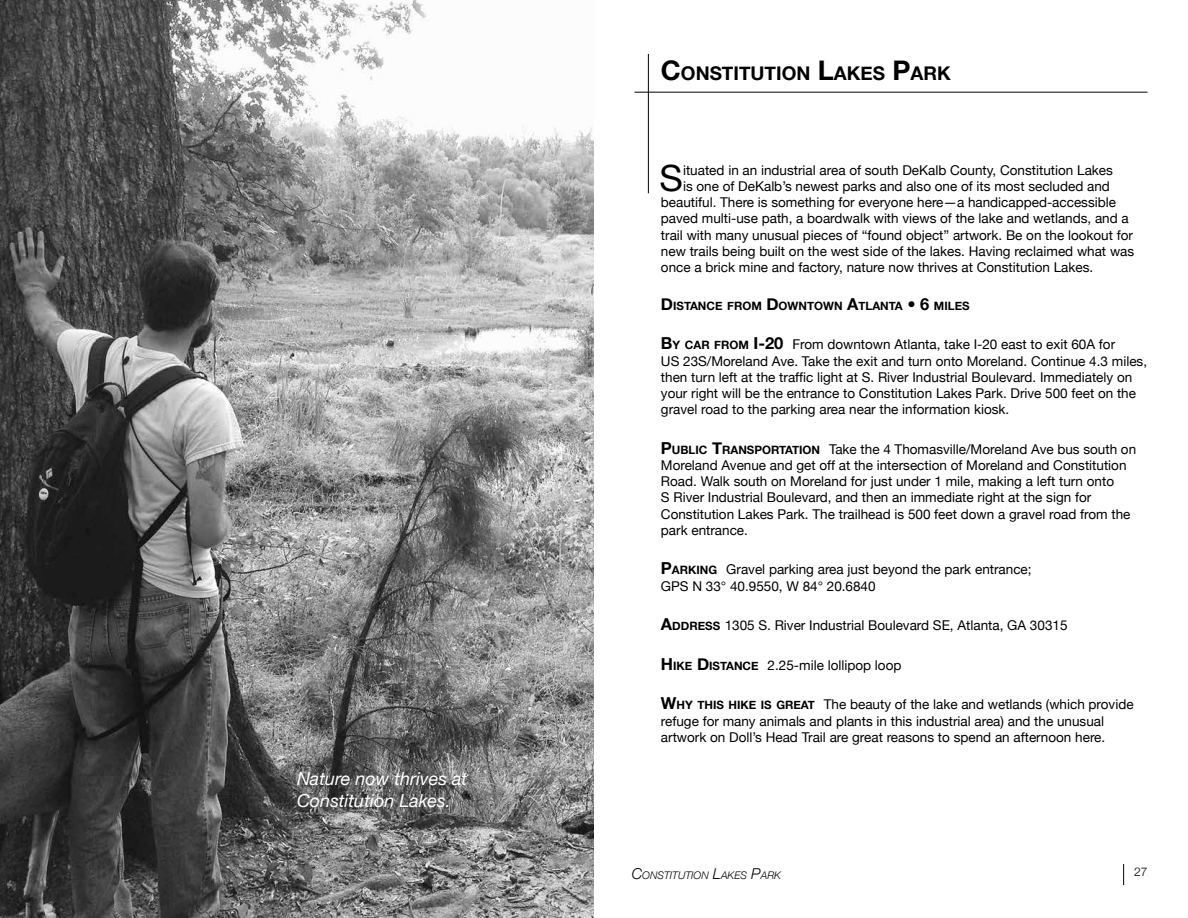
<style>
.page{position:relative;width:1188px;height:918px;background:#fff}
.page>*{position:absolute;margin:0;border:0;box-sizing:border-box;transform-origin:0 0}
.t1{font:36.15px "Helvetica Neue";color:#000}
.t2{font:700 18.9px "Helvetica Neue";color:#000}
.t3{font:italic 18px/21.6px "Helvetica Neue";color:#fff}
.t4{font:13.5px/16.2px "Helvetica Neue";color:#000}
.t5{font:300 12px "Helvetica Neue";color:#000}
.t6{font:700 11.55px "Helvetica Neue";color:#000}
.t7{font:italic 300 10.5px "Helvetica Neue";color:#000}
.s1{font-size:27px}
.s2{font-size:16.5px}
.s3{font-weight:700;font-size:16.5px}
.s4{font-weight:700;font-size:11.55px}
.s5{font-size:15px}
</style>
<div class="page">
<svg style="left:1123px;top:864px;width:1px;height:21px"></svg>
<hr style="left:634px;top:92px;width:514px;height:1px;background:#000">
<hr style="left:648px;top:54px;width:1px;height:139px;background:#000">
<img style="left:0;top:0;width:594px;height:918px">
<h3 class="t3" style="left:297px;top:768px;width:172px">Nature now thrives at<br>Constitution Lakes.</h3>
<h2 class="t2" style="left:661px;top:62px;width:291px"><span class="s1">C</span>ONSTITUTION <span class="s1">L</span>AKES <span class="s1">P</span>ARK</h2>
<h1 class="t1" style="left:660px;top:157px;width:25px">S</h1>
<p class="t4" style="left:683px;top:162px;width:431px">ituated in an industrial area of south DeKalb County, Constitution Lakes</p>
<p class="t4" style="left:683px;top:178px;width:428px">is one of DeKalb’s newest parks and also one of its most secluded and</p>
<p class="t4" style="left:661px;top:194px;width:457px">beautiful. There is something for everyone here—a handicapped-accessible</p>
<p class="t4" style="left:661px;top:210px;width:469px">paved multi-use path, a boardwalk with views of the lake and wetlands, and a</p>
<p class="t4" style="left:661px;top:227px;width:474px">trail with many unusual pieces of “found object” artwork. Be on the lookout for</p>
<p class="t4" style="left:661px;top:243px;width:475px">new trails being built on the west side of the lakes. Having reclaimed what was</p>
<p class="t4" style="left:661px;top:259px;width:434px">once a brick mine and factory, nature now thrives at Constitution Lakes.</p>
<p class="t6" style="left:661px;top:299px;width:310px"><span class="s2">D</span>ISTANCE FROM <span class="s2">D</span>OWNTOWN <span class="s2">A</span>TLANTA <span class="s2">• 6</span> MILES</p>
<p class="t4" style="left:661px;top:336px;width:488px"><span class="s3">B</span><span class="s4">Y CAR FROM</span> <span class="s3">I-20</span> From downtown Atlanta, take I-20 east to exit 60A for<br>US 23S/Moreland Ave. Take the exit and turn onto Moreland. Continue 4.3 miles, then turn left at the traffic light at S. River Industrial Boulevard. Immediately on your right will be the entrance to Constitution Lakes Park. Drive 500 feet on the gravel road to the parking area near the information kiosk.</p>
<p class="t4" style="left:661px;top:441px;width:477px"><span class="s3">P</span><span class="s4">UBLIC</span> <span class="s3">T</span><span class="s4">RANSPORTATION</span> Take the 4 Thomasville/Moreland Ave bus south on Moreland Avenue and get off at the intersection of Moreland and Constitution Road. Walk south on Moreland for just under 1 mile, making a left turn onto<br>S River Industrial Boulevard, and then an immediate right at the sign for Constitution Lakes Park. The trailhead is 500 feet down a gravel road from the park entrance.</p>
<p class="t4" style="left:661px;top:561px;width:372px"><span class="s3">P</span><span class="s4">ARKING</span> Gravel parking area just beyond the park entrance;<br>GPS N 33° 40.9550, W 84° 20.6840</p>
<p class="t4" style="left:661px;top:617px;width:408px"><span class="s3">A</span><span class="s4">DDRESS</span> 1305 S. River Industrial Boulevard SE, Atlanta, GA 30315</p>
<p class="t4" style="left:661px;top:657px;width:242px"><span class="s3">H</span><span class="s4">IKE</span> <span class="s3">D</span><span class="s4">ISTANCE</span> 2.25-mile lollipop loop</p>
<p class="t4" style="left:661px;top:696px;width:474px"><span class="s3">W</span><span class="s4">HY THIS HI KE IS GREAT</span> The beauty of the lake and wetlands (which provide refuge for many animals and plants in this industrial area) and the unusual artwork on Doll’s Head Trail are great reasons to spend an afternoon here.</p>
<p class="t7" style="left:632px;top:869px;width:151px"><span class="s5">C</span>ONSTITUTION <span class="s5">L</span>AKES <span class="s5">P</span>ARK</p>
<p class="t5" style="left:1134px;top:864px;width:15px">27</p>
</div>
